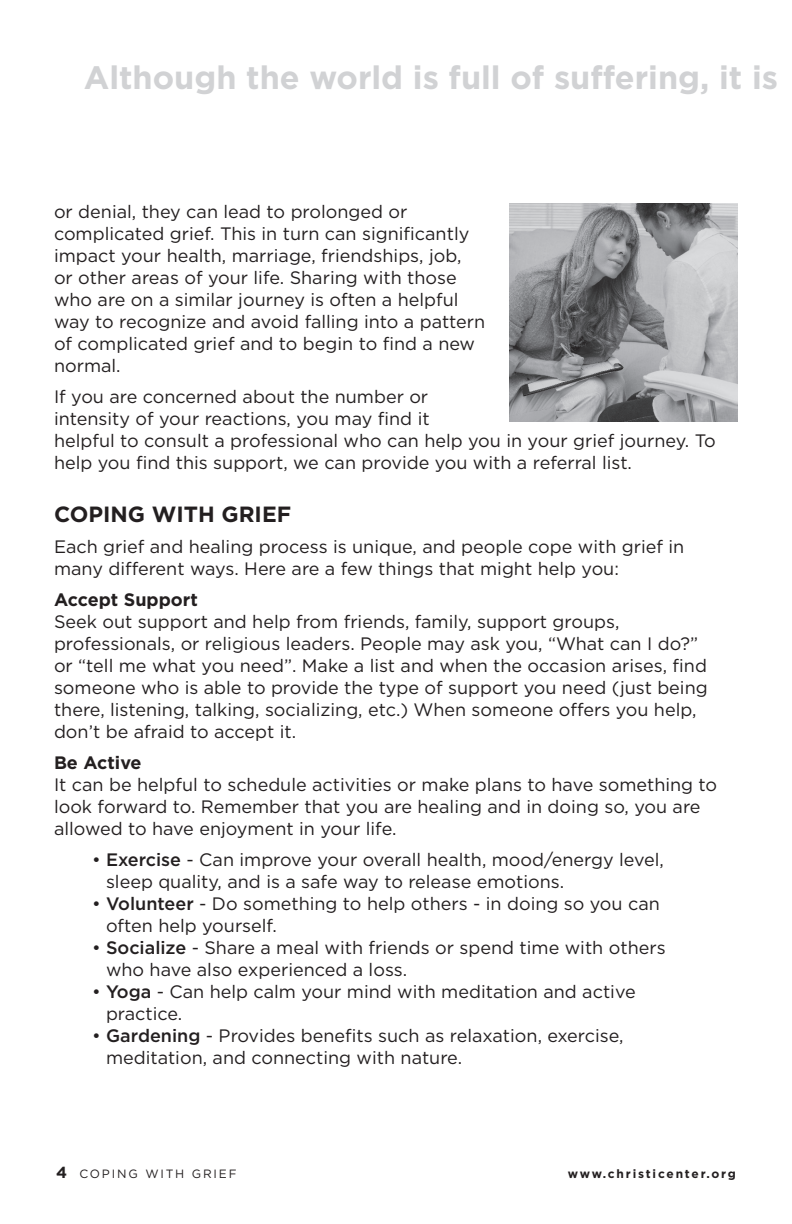
<style>
.page{position:relative;width:792px;height:1224px;background:#fff}
.page>*{position:absolute;margin:0;border:0;box-sizing:border-box;transform-origin:0 0}
.t1{font:700 32.4px "Gotham";color:#d1d2d4}
.t2{font:700 22px "Gotham";color:#231f20}
.t3{font:18px/22px "Gotham";color:#231f20}
.t4{font:700 18px "Gotham";color:#231f20}
.t5{font:700 12px "Gotham";letter-spacing:.15em;color:#231f20}
.t6{font:12px "Gotham";letter-spacing:.15em;color:#231f20}
.s1{font-weight:500}
.s2{font-weight:700;font-size:16px}
</style>
<div class="page">
<img style="left:509px;top:203px;width:229px;height:218px">
<p class="t1" style="left:84px;top:58px;width:696px">Although the world is full of suffering, it is</p>
<p class="t3" style="left:54px;top:200px;width:433px">or denial, they can lead to prolonged or complicated grief. This in turn can significantly impact your health, marriage, friendships, job,<br>or other areas of your life. Sharing with those who are on a similar journey is often a helpful way to recognize and avoid falling into a pattern of complicated grief and to begin to find a new normal.</p>
<p class="t3" style="left:54px;top:385px;width:663px">If you are concerned about the number or<br>intensity of your reactions, you may find it<br>helpful to consult a professional who can help you in your grief journey. To help you find this support, we can provide you with a referral list.</p>
<p class="t2" style="left:54px;top:501px;width:239px">COPING WITH GRIEF</p>
<p class="t3" style="left:54px;top:535px;width:632px">Each grief and healing process is unique, and people cope with grief in many different ways. Here are a few things that might help you:</p>
<p class="t4" style="left:54px;top:589px;width:145px">Accept Support</p>
<p class="t3" style="left:54px;top:610px;width:655px">Seek out support and help from friends, family, support groups, professionals, or religious leaders. People may ask you, “What can I do?” or “tell me what you need”. Make a list and when the occasion arises, find someone who is able to provide the type of support you need (just being there, listening, talking, socializing, etc.) When someone offers you help, don’t be afraid to accept it.</p>
<p class="t4" style="left:54px;top:752px;width:89px">Be Active</p>
<p class="t3" style="left:54px;top:773px;width:665px">It can be helpful to schedule activities or make plans to have something to look forward to. Remember that you are healing and in doing so, you are allowed to have enjoyment in your life.</p>
<p class="t3" style="left:106px;top:848px;width:559px;text-indent:-14px">• <span class="s1">Exercise</span> - Can improve your overall health, mood/energy level, sleep quality, and is a safe way to release emotions.</p>
<p class="t3" style="left:106px;top:892px;width:555px;text-indent:-14px">• <span class="s1">Volunteer</span> - Do something to help others - in doing so you can often help yourself.</p>
<p class="t3" style="left:106px;top:936px;width:561px;text-indent:-14px">• <span class="s1">Socialize</span> - Share a meal with friends or spend time with others who have also experienced a loss.</p>
<p class="t3" style="left:106px;top:980px;width:531px;text-indent:-14px">• <span class="s1">Yoga</span> - Can help calm your mind with meditation and active practice.</p>
<p class="t3" style="left:106px;top:1024px;width:519px;text-indent:-14px">• <span class="s1">Gardening</span> - Provides benefits such as relaxation, exercise, meditation, and connecting with nature.</p>
<p class="t6" style="left:56px;top:1166px;width:182px"><span class="s2">4</span> COPING WITH GRIEF</p>
<p class="t5" style="left:568px;top:1166px;width:170px">www.christicenter.org</p>
</div>
